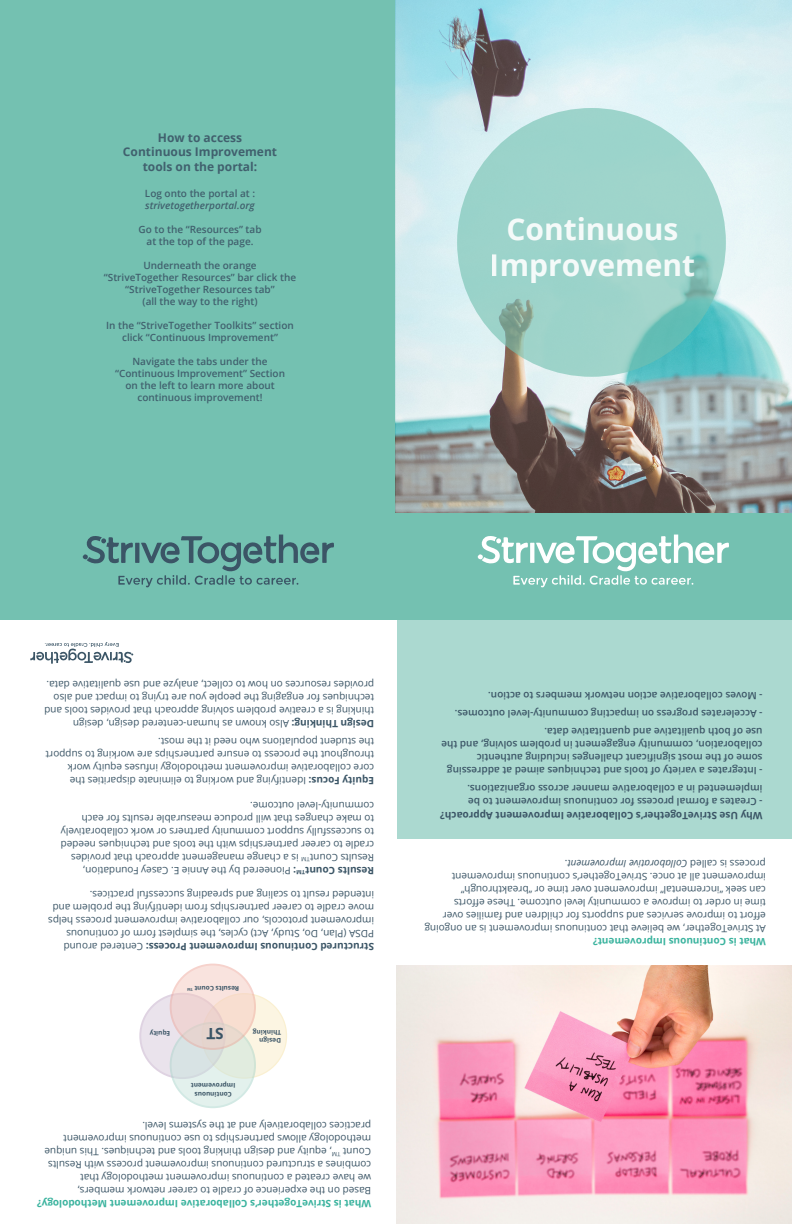
<style>
.page{position:relative;width:792px;height:1224px;background:#fff}
.page>*{position:absolute;margin:0;border:0;box-sizing:border-box;transform-origin:0 0}
.t1{font:700 30px/36px "Open Sans";color:#fff;text-align:center}
.t2{font:700 15.6px "Open Sans";color:#3b5566}
.t3{font:700 12px/14.4px "Open Sans";color:#3b5566;text-align:center}
.t4{font:10px/13px "Open Sans";color:#3b5566}
.t5{font:600 10px/12px "Open Sans";color:#3b5566;text-align:center}
.t6{font:700 10px "Open Sans";color:#3b5566}
.t7{font:italic 600 10px "Open Sans";color:#3b5566}
.t8{font:700 6.5px/8.4px "Open Sans";color:#3b5566;text-align:center}
.s1{font-weight:700}
.s2{font-weight:700;color:#3ab39e}
.s3{font-style:italic}
</style>
<div class="page">
<div style="left:0;top:0;width:396px;height:530px;background:#74c1b1"></div>
<div style="left:397px;top:619px;width:395px;height:219px;background:#abd9d0"></div>
<img style="left:396px;top:0;width:396px;height:513px">
<div style="left:202px;top:994px;width:85px;height:84px;background:#fcf5e2;border-radius:50%"></div>
<svg style="left:140px;top:994px;width:85px;height:84px;fill:#eae3ec"></svg>
<svg style="left:171px;top:1023px;width:84px;height:84px"></svg>
<div style="left:170px;top:1022px;width:86px;height:86px;border:2px solid #a6d4c9;border-radius:50%"></div>
<svg style="left:171px;top:965px;width:84px;height:84px"></svg>
<div style="left:170px;top:964px;width:86px;height:86px;border:2px solid #eda69a;border-radius:50%"></div>
<div style="left:0;top:582px;width:792px;height:37px;background:#74c1b1"></div>
<img style="left:396px;top:966px;width:396px;height:258px">
<svg style="left:30px;top:642px;width:103px;height:22px"></svg>
<svg style="left:457px;top:108px;width:269px;height:269px;fill:#9cd4cb"></svg>
<div style="left:396px;top:513px;width:396px;height:80px;background:#74c1b1"></div>
<div style="left:0;top:513px;width:397px;height:80px;background:#74c1b1"></div>
<svg style="left:478px;top:535px;width:251px;height:52px"></svg>
<svg style="left:83px;top:535px;width:251px;height:52px"></svg>
<p class="t3" style="left:123px;top:130px;width:156px">How to access<br>Continuous Improvement tools on the portal:</p>
<p class="t5" style="left:145px;top:187px;width:112px">Log onto the portal at :</p>
<p class="t7" style="left:145px;top:199px;width:111px">strivetogetherportal.org</p>
<p class="t5" style="left:138px;top:223px;width:125px">Go to the “Resources” tab at the top of the page.</p>
<p class="t5" style="left:104px;top:259px;width:194px">Underneath the orange<br>“StriveTogether Resources” bar click the “StriveTogether Resources tab”<br>(all the way to the right)</p>
<p class="t5" style="left:106px;top:319px;width:189px">In the “StriveTogether Toolkits” section click “Continuous Improvement”</p>
<p class="t5" style="left:115px;top:355px;width:172px">Navigate the tabs under the “Continuous Improvement” Section on the left to learn more about continuous improvement!</p>
<h1 class="t1" style="left:490px;top:210px;width:207px">Continuous<br>Improvement</h1>
<p class="t4" style="left:374px;top:731px;width:331px;rotate:-180deg"><span class="s1">Design Thinking:</span> Also known as human-centered design, design thinking is a creative problem solving approach that provides tools and techniques for engaging the people you are trying to impact and also provides resources on how to collect, analyze and use qualitative data.</p>
<p class="t4" style="left:374px;top:787px;width:330px;rotate:-180deg"><span class="s1">Equity Focus:</span> Identifying and working to eliminate disparities the<br>core collaborative improvement methodology infuses equity work throughout the process to ensure partnerships are working to support the student populations who need it the most.</p>
<p class="t4" style="left:374px;top:877px;width:315px;text-indent:78px;rotate:-180deg"><span class="s1">:<br></span>Results Count<sup>TM</sup> is a change management approach that provides cradle to career partnerships with the tools and techniques needed to successfully support community partners or work collaboratively to make changes that will produce measurable results for each community-level outcome.</p>
<p class="t4" style="left:374px;top:877px;width:293px;rotate:-180deg"><span class="s1">Results Count</span><sup>TM</sup> Pioneered by the Annie E. Casey Foundation,</p>
<p class="t4" style="left:374px;top:954px;width:328px;rotate:-180deg"><span class="s1">Structured Continuous Improvement Process:</span> Centered around PDSA (Plan, Do, Study, Act) cycles, the simplest form of continuous improvement protocols, our collaborative improvement process helps move cradle to career partnerships from identifying the problem and intended result to scaling and spreading successful practices.</p>
<p class="t8" style="left:239px;top:992px;width:54px;rotate:-180deg">Results Count <sup>TM</sup></p>
<p class="t8" style="left:170px;top:1038px;width:22px;rotate:-180deg">Equity</p>
<p class="t2" style="left:224px;top:1045px;width:19px;rotate:-180deg">ST</p>
<p class="t8" style="left:281px;top:1045px;width:30px;text-align:left;rotate:-180deg">Design<br>Thinking</p>
<p class="t8" style="left:235px;top:1098px;width:46px;rotate:-180deg">Continuous<br>Improvement</p>
<p class="t4" style="left:371px;top:1211px;width:336px;rotate:-180deg"><span class="s2">What is StriveTogether’s Collaborative Improvement Methodology?<br></span>Based on the experience of cradle to career network members,<br>we have created a continuous improvement methodology that combines a structured continuous improvement process with Results Count <sup>TM</sup>, equity and design thinking tools and techniques. This unique methodology allows partnerships to use continuous improvement practices collaboratively and at the systems level.</p>
<p class="t5" style="left:763px;top:702px;width:276px;rotate:-180deg">- Moves collaborative action network members to action.</p>
<p class="t5" style="left:763px;top:720px;width:309px;rotate:-180deg">- Accelerates progress on impacting community-level outcomes.</p>
<p class="t5" style="left:763px;top:778px;width:323px;line-height:13px;text-align:left;rotate:-180deg">- Integrates a variety of tools and techniques aimed at addressing some of the most significant challenges including authentic collaboration, community engagement in problem solving, and the use of both qualitative and quantitative data.</p>
<p class="t5" style="left:763px;top:809px;width:297px;line-height:13px;text-align:left;rotate:-180deg">- Creates a formal process for continuous improvement to be implemented in a collaborative manner across organizations.</p>
<p class="t6" style="left:763px;top:823px;width:324px;rotate:-180deg">Why Use StriveTogether’s Collaborative Improvement Approach?</p>
<p class="t4" style="left:766px;top:949px;width:343px;rotate:-180deg"><span class="s2">What is Continuous Improvement?<br></span>At StriveTogether, we believe that continuous improvement is an ongoing effort to improve services and supports for children and families over time in order to improve a community level outcome. These efforts<br>can seek “incremental” improvement over time or “breakthrough” improvement all at once. StriveTogether’s continuous improvement process is called <span class="s3">Collaborative Improvement</span>.</p>
</div>
